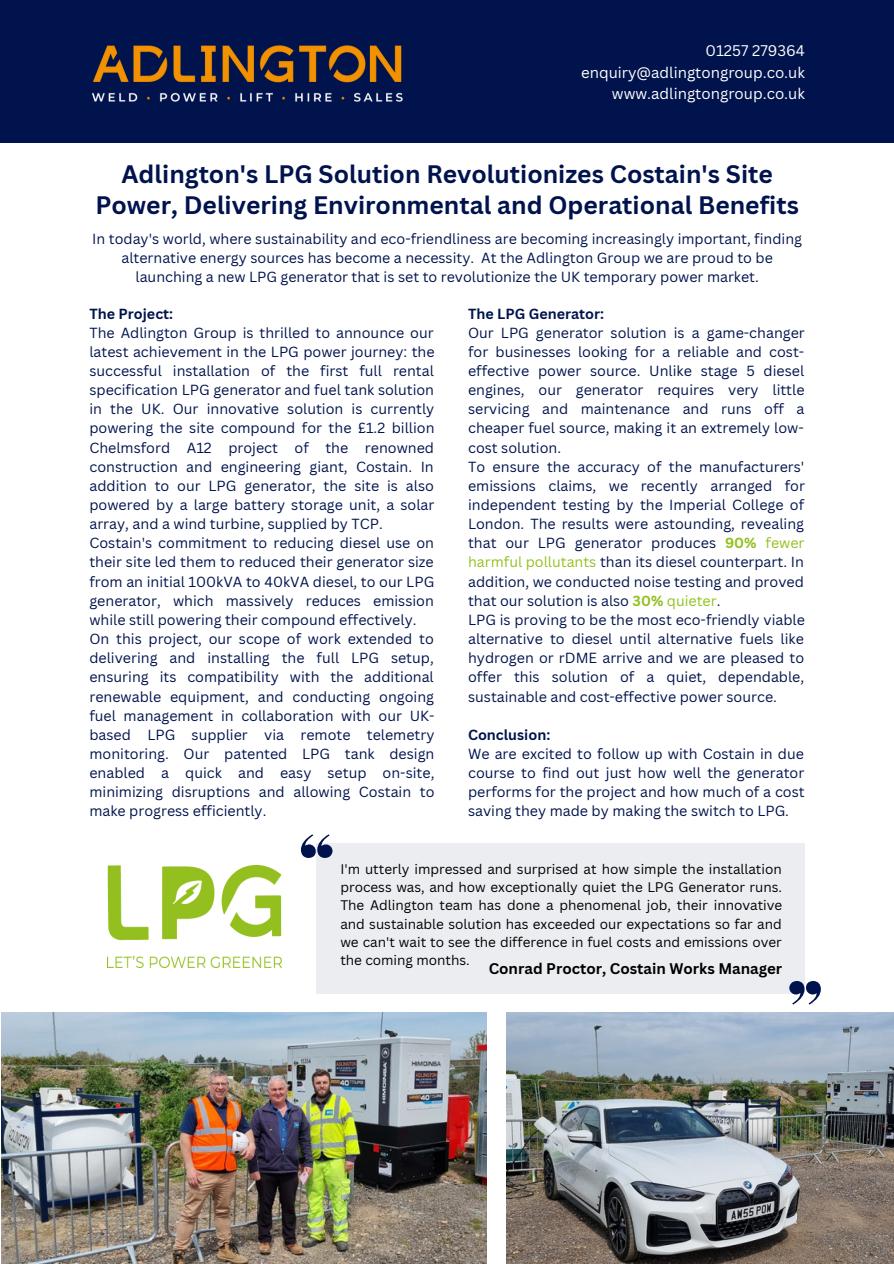
<style>
.page{position:relative;width:894px;height:1264px;background:#fff}
.page>*{position:absolute;margin:0;border:0;box-sizing:border-box;transform-origin:0 0}
.t1{font:700 24.6px/30.5px "Canva Sans";color:#00134d;text-align:center}
.t2{font:15px "Canva Sans";color:#fff}
.t3{font:700 15px "Canva Sans";color:#000}
.t4{font:14.25px/19.2px "Canva Sans";color:#00134d;text-align:justify}
.t5{font:700 14.25px "Canva Sans";color:#00134d}
.t6{font:13.5px/18px "Canva Sans";color:#000;text-align:justify}
.s1{font-weight:700;color:#93c01f}
.s2{color:#93c01f}
</style>
<div class="page">
<div style="left:0;top:0;width:893px;height:142px;background:#00134d"></div>
<img style="left:1px;top:1012px;width:486px;height:251px">
<img style="left:506px;top:1012px;width:387px;height:251px">
<img style="left:92px;top:45px;width:311px;height:57px">
<img style="left:108px;top:865px;width:173px;height:102px">
<svg style="left:301px;top:834px;width:29px;height:24px"></svg>
<svg style="left:792px;top:981px;width:28px;height:23px"></svg>
<div style="left:316px;top:843px;width:488px;height:151px;background:#ecedf1"></div>
<p class="t2" style="left:705px;top:40px;width:101px">01257 279364</p>
<p class="t2" style="left:581px;top:62px;width:225px">enquiry@adlingtongroup.co.uk</p>
<p class="t2" style="left:611px;top:83px;width:194px">www.adlingtongroup.co.uk</p>
<p class="t1" style="left:95px;top:158px;width:704px">Adlington's LPG Solution Revolutionizes Costain's Site<br>Power, Delivering Environmental and Operational Benefits</p>
<p class="t4" style="left:92px;top:228px;width:711px;text-align:center">In today's world, where sustainability and eco-friendliness are becoming increasingly important, finding alternative energy sources has become a necessity. At the Adlington Group we are proud to be launching a new LPG generator that is set to revolutionize the UK temporary power market.</p>
<p class="t5" style="left:89px;top:303px;width:85px">The Project:</p>
<p class="t4" style="left:89px;top:322px;width:346px">The Adlington Group is thrilled to announce our latest achievement in the LPG power journey: the successful installation of the first full rental specification LPG generator and fuel tank solution in the UK. Our innovative solution is currently powering the site compound for the £1.2 billion Chelmsford A12 project of the renowned construction and engineering giant, Costain. In addition to our LPG generator, the site is also powered by a large battery storage unit, a solar array, and a wind turbine, supplied by TCP.</p>
<p class="t4" style="left:89px;top:533px;width:346px">Costain's commitment to reducing diesel use on their site led them to reduced their generator size from an initial 100kVA to 40kVA diesel, to our LPG generator, which massively reduces emission while still powering their compound effectively.</p>
<p class="t4" style="left:89px;top:629px;width:346px">On this project, our scope of work extended to delivering and installing the full LPG setup, ensuring its compatibility with the additional renewable equipment, and conducting ongoing fuel management in collaboration with our UK&shy;based LPG supplier via remote telemetry monitoring. Our patented LPG tank design enabled a quick and easy setup on-site, minimizing disruptions and allowing Costain to make progress efficiently.</p>
<p class="t5" style="left:468px;top:303px;width:137px">The LPG Generator:</p>
<p class="t4" style="left:468px;top:322px;width:338px">Our LPG generator solution is a game-changer for businesses looking for a reliable and cost&shy;effective power source. Unlike stage 5 diesel engines, our generator requires very little servicing and maintenance and runs off a cheaper fuel source, making it an extremely low&shy;cost solution.</p>
<p class="t4" style="left:468px;top:456px;width:338px">To ensure the accuracy of the manufacturers' emissions claims, we recently arranged for independent testing by the Imperial College of London. The results were astounding, revealing that our LPG generator produces <span class="s1">90%</span> <span class="s2">fewer harmful pollutants</span> than its diesel counterpart. In addition, we conducted noise testing and proved that our solution is also <span class="s1">30%</span> <span class="s2">quieter</span>.</p>
<p class="t4" style="left:468px;top:610px;width:338px">LPG is proving to be the most eco-friendly viable alternative to diesel until alternative fuels like hydrogen or rDME arrive and we are pleased to offer this solution of a quiet, dependable, sustainable and cost-effective power source.</p>
<p class="t5" style="left:468px;top:724px;width:84px">Conclusion:</p>
<p class="t4" style="left:468px;top:743px;width:338px">We are excited to follow up with Costain in due course to find out just how well the generator performs for the project and how much of a cost saving they made by making the switch to LPG.</p>
<p class="t6" style="left:340px;top:860px;width:443px">I'm utterly impressed and surprised at how simple the installation process was, and how exceptionally quiet the LPG Generator runs.<br>The Adlington team has done a phenomenal job, their innovative and sustainable solution has exceeded our expectations so far and we can't wait to see the difference in fuel costs and emissions over the coming months.</p>
<p class="t3" style="left:488px;top:958px;width:295px">Conrad Proctor, Costain Works Manager</p>
</div>
